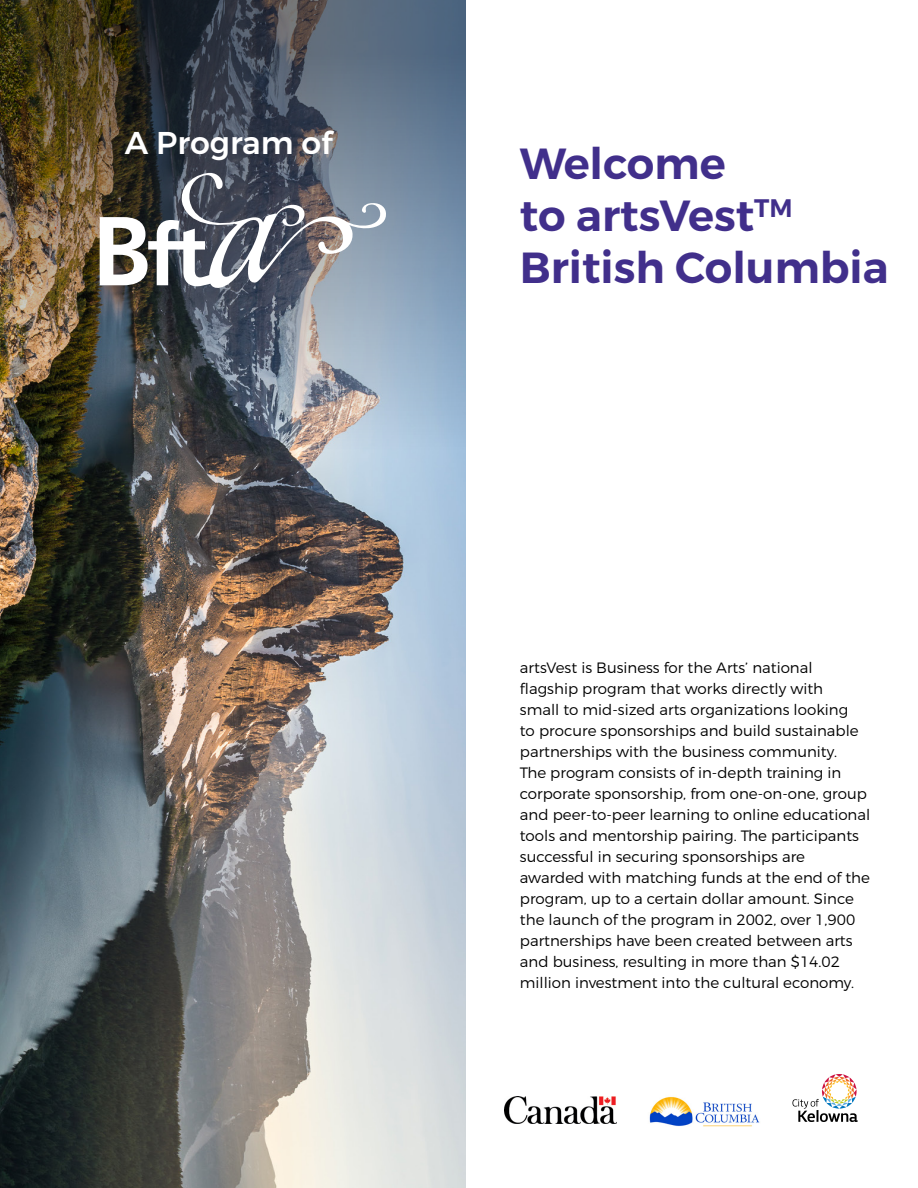
<style>
.page{position:relative;width:918px;height:1188px;background:#fff}
.page>*{position:absolute;margin:0;border:0;box-sizing:border-box;transform-origin:0 0}
.t1{font:600 43.5px/52.2px "Montserrat";color:#412f8b}
.t2{font:500 31.5px "Montserrat";color:#fff}
.t3{font:300 15px/21px "Montserrat";color:#000}
</style>
<div class="page">
<img style="left:0;top:570px;width:466px;height:618px">
<img style="left:0;top:0;width:466px;height:570px">
<img style="left:649px;top:1096px;width:111px;height:31px">
<img style="left:504px;top:1096px;width:113px;height:27px">
<svg style="left:100px;top:172px;width:287px;height:117px"></svg>
<svg style="left:792px;top:1074px;width:66px;height:48px"></svg>
<h2 class="t2" style="left:125px;top:123px;width:209px">A Program of</h2>
<h1 class="t1" style="left:520px;top:138px;width:370px">Welcome<br>to artsVest<sup>TM<br></sup>British Columbia</h1>
<p class="t3" style="left:520px;top:657px;width:352px">artsVest is Business for the Arts’ national flagship program that works directly with<br>small to mid-sized arts organizations looking<br>to procure sponsorships and build sustainable partnerships with the business community.<br>The program consists of in-depth training in corporate sponsorship, from one-on-one, group and peer-to-peer learning to online educational tools and mentorship pairing. The participants successful in securing sponsorships are awarded with matching funds at the end of the program, up to a certain dollar amount. Since the launch of the program in 2002, over 1,900 partnerships have been created between arts and business, resulting in more than $14.02 million investment into the cultural economy.</p>
</div>
